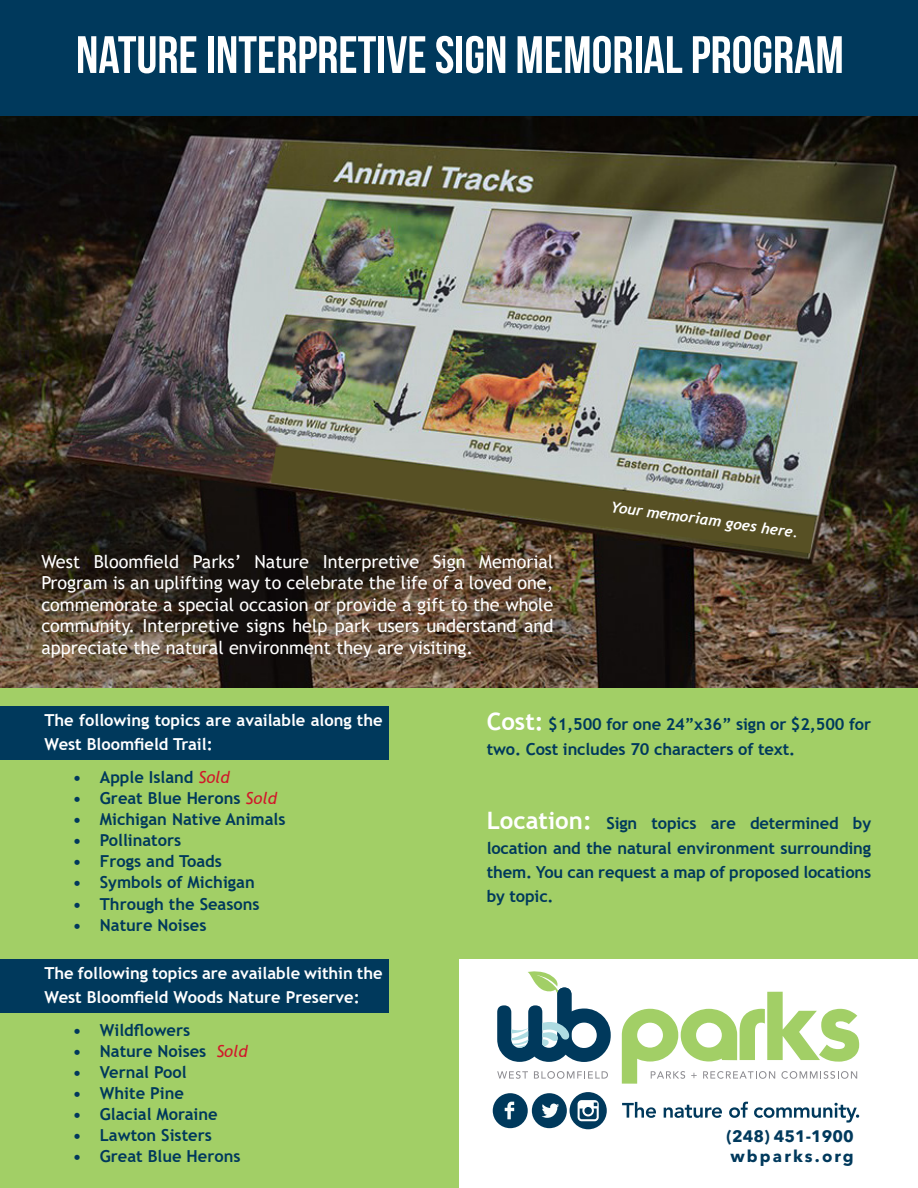
<style>
.page{position:relative;width:918px;height:1188px;background:#fff}
.page>*{position:absolute;margin:0;border:0;box-sizing:border-box;transform-origin:0 0}
.t1{font:52.5px "Bebas Neue";color:#fff}
.t2{font:18px/21.6px "Trebuchet MS";color:#fff;text-align:justify}
.t3{font:700 16.5px/24px "Trebuchet MS";color:#00395c}
.t4{font:700 16.5px/24px "Trebuchet MS";color:#fff}
.t5{font:700 16.5px/19.5px "Avenir Next LT Pro";letter-spacing:.11em;color:#00395c}
.t6{font:italic 700 15px "Trebuchet";color:#fff}
.s1{font-weight:400;font-style:italic;color:#d11629}
.s2{font-size:24px;color:#fff}
</style>
<div class="page">
<div style="left:459px;top:686px;width:459px;height:273px;background:#a2cf66"></div>
<div style="left:0;top:686px;width:459px;height:502px;background:#a2cf66"></div>
<div style="left:0;top:959px;width:389px;height:54px;background:#00395c"></div>
<div style="left:0;top:706px;width:389px;height:54px;background:#00395c"></div>
<img style="left:0;top:115px;width:918px;height:573px">
<div style="left:0;top:0;width:918px;height:115px;background:#00395c"></div>
<img style="left:271px;top:447px;width:544px;height:106px">
<svg style="left:497px;top:1071px;width:31px;height:8px"></svg>
<svg style="left:534px;top:1071px;width:74px;height:8px"></svg>
<svg style="left:622px;top:992px;width:237px;height:92px"></svg>
<svg style="left:497px;top:971px;width:114px;height:91px"></svg>
<svg style="left:622px;top:1102px;width:237px;height:21px"></svg>
<svg style="left:493px;top:1092px;width:114px;height:37px"></svg>
<h1 class="t1" style="left:76px;top:26px;width:769px">NATURE INTERPRETIVE SIGN MEMORIAL PROGRAM</h1>
<p class="t2" style="left:41px;top:550px;width:513px">West Bloomfield Parks’ Nature Interpretive Sign Memorial Program is an uplifting way to celebrate the life of a loved one, commemorate a special occasion or provide a gift to the whole community. Interpretive signs help park users understand and appreciate the natural environment they are visiting.</p>
<p class="t6" style="left:612px;top:497px;width:191px;rotate:8deg">Your memoriam goes here.</p>
<p class="t4" style="left:44px;top:709px;width:340px">The following topics are available along the<br>West Bloomfield Trail:</p>
<p class="t3" style="left:73px;top:766px;width:158px">• Apple Island <span class="s1">Sold</span></p>
<p class="t3" style="left:73px;top:787px;width:206px">• Great Blue Herons <span class="s1">Sold</span></p>
<p class="t3" style="left:73px;top:808px;width:214px">• Michigan Native Animals</p>
<p class="t3" style="left:73px;top:829px;width:110px">• Pollinators</p>
<p class="t3" style="left:73px;top:850px;width:150px">• Frogs and Toads</p>
<p class="t3" style="left:73px;top:871px;width:183px">• Symbols of Michigan</p>
<p class="t3" style="left:73px;top:892px;width:188px">• Through the Seasons</p>
<p class="t3" style="left:73px;top:913px;width:135px">• Nature Noises</p>
<p class="t4" style="left:44px;top:961px;width:340px">The following topics are available within the<br>West Bloomfield Woods Nature Preserve:</p>
<p class="t3" style="left:73px;top:1018px;width:119px">• Wildflowers</p>
<p class="t3" style="left:73px;top:1039px;width:176px">• Nature Noises <span class="s1">Sold</span></p>
<p class="t3" style="left:73px;top:1060px;width:115px">• Vernal Pool</p>
<p class="t3" style="left:73px;top:1081px;width:113px">• White Pine</p>
<p class="t3" style="left:73px;top:1102px;width:146px">• Glacial Moraine</p>
<p class="t3" style="left:73px;top:1123px;width:141px">• Lawton Sisters</p>
<p class="t3" style="left:73px;top:1144px;width:169px">• Great Blue Herons</p>
<p class="t3" style="left:487px;top:713px;width:386px"><span class="s2">Cost:</span> $1,500 for one 24”x36” sign or $2,500 for two. Cost includes 70 characters of text.</p>
<p class="t3" style="left:487px;top:812px;width:386px;text-align:justify"><span class="s2">Location:</span> Sign topics are determined by location and the natural environment surrounding them. You can request a map of proposed locations by topic.</p>
<p class="t5" style="left:726px;top:1127px;width:129px">(248) 451-1900 wbparks.org</p>
</div>
